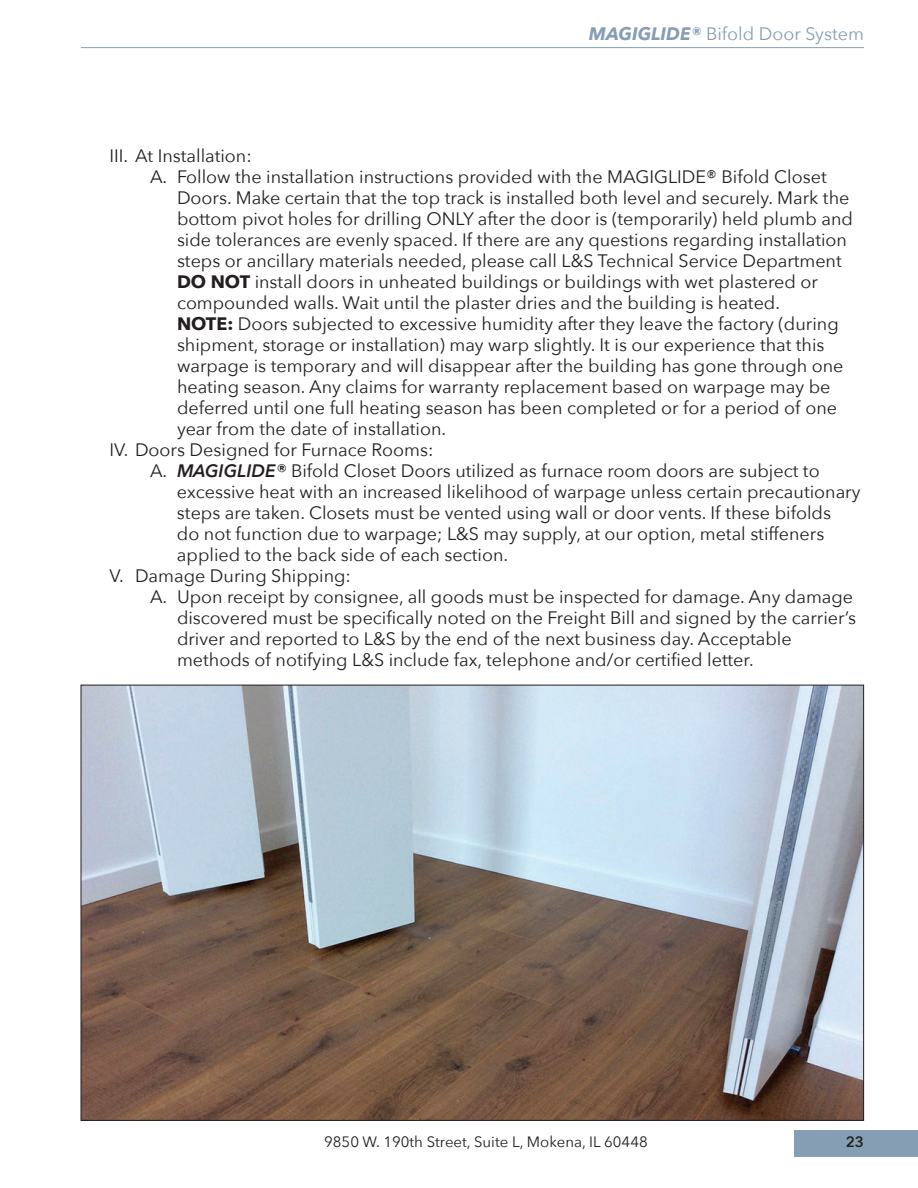
<style>
.page{position:relative;width:918px;height:1188px;background:#fff}
.page>*{position:absolute;margin:0;border:0;box-sizing:border-box;transform-origin:0 0}
.t1{font:18px "Avenir Next";color:#231f20}
.t2{font:18px "Avenir Next";color:#859eb3}
.t3{font:15px "Avenir Next";color:#231f20}
.t4{font:600 15px "Avenir Next";color:#231f20}
.s1{font-weight:700;font-style:italic}
.s2{font-weight:700}
.s3{font-weight:600;font-style:italic}
</style>
<div class="page">
<div style="left:794px;top:1130px;width:124px;height:27px;background:#859eb3"></div>
<hr style="left:81px;top:47px;width:783px;height:1px;background:#859eb3">
<img style="left:83px;top:687px;width:779px;height:432px">
<p class="t2" style="left:589px;top:19px;width:277px"><span class="s1">MAGIGLIDE®</span> Bifold Door System</p>
<p class="t1" style="left:110px;top:140px;width:144px">III. At Installation:</p>
<p class="t1" style="left:150px;top:161px;width:678px">A. Follow the installation instructions provided with the MAGIGLIDE® Bifold Closet</p>
<p class="t1" style="left:177px;top:182px;width:674px">Doors. Make certain that the top track is installed both level and securely. Mark the</p>
<p class="t1" style="left:177px;top:203px;width:677px">bottom pivot holes for drilling ONLY after the door is (temporarily) held plumb and</p>
<p class="t1" style="left:177px;top:224px;width:672px">side tolerances are evenly spaced. If there are any questions regarding installation</p>
<p class="t1" style="left:177px;top:245px;width:666px">steps or ancillary materials needed, please call L&amp;S Technical Service Department</p>
<p class="t1" style="left:177px;top:266px;width:642px"><span class="s2">DO NOT</span> install doors in unheated buildings or buildings with wet plastered or</p>
<p class="t1" style="left:177px;top:287px;width:605px">compounded walls. Wait until the plaster dries and the building is heated.</p>
<p class="t1" style="left:177px;top:308px;width:663px"><span class="s2">NOTE:</span> Doors subjected to excessive humidity after they leave the factory (during</p>
<p class="t1" style="left:177px;top:329px;width:649px">shipment, storage or installation) may warp slightly. It is our experience that this</p>
<p class="t1" style="left:177px;top:350px;width:668px">warpage is temporary and will disappear after the building has gone through one</p>
<p class="t1" style="left:177px;top:371px;width:655px">heating season. Any claims for warranty replacement based on warpage may be</p>
<p class="t1" style="left:177px;top:392px;width:662px">deferred until one full heating season has been completed or for a period of one</p>
<p class="t1" style="left:177px;top:413px;width:271px">year from the date of installation.</p>
<p class="t1" style="left:110px;top:434px;width:325px">IV. Doors Designed for Furnace Rooms:</p>
<p class="t1" style="left:150px;top:455px;width:671px">A. <span class="s3">MAGIGLIDE®</span> Bifold Closet Doors utilized as furnace room doors are subject to</p>
<p class="t1" style="left:177px;top:476px;width:685px">excessive heat with an increased likelihood of warpage unless certain precautionary</p>
<p class="t1" style="left:177px;top:497px;width:656px">steps are taken. Closets must be vented using wall or door vents. If these bifolds</p>
<p class="t1" style="left:177px;top:518px;width:649px">do not function due to warpage; L&amp;S may supply, at our option, metal stiffeners</p>
<p class="t1" style="left:177px;top:539px;width:333px">applied to the back side of each section.</p>
<p class="t1" style="left:109px;top:560px;width:243px">V. Damage During Shipping:</p>
<p class="t1" style="left:150px;top:581px;width:705px">A. Upon receipt by consignee, all goods must be inspected for damage. Any damage</p>
<p class="t1" style="left:177px;top:602px;width:681px">discovered must be specifically noted on the Freight Bill and signed by the carrier’s</p>
<p class="t1" style="left:177px;top:623px;width:616px">driver and reported to L&amp;S by the end of the next business day. Acceptable</p>
<p class="t1" style="left:177px;top:644px;width:578px">methods of notifying L&amp;S include fax, telephone and/or certified letter.</p>
<p class="t3" style="left:324px;top:1129px;width:325px">9850 W. 190th Street, Suite L, Mokena, IL 60448</p>
<p class="t4" style="left:846px;top:1129px;width:20px">23</p>
</div>
